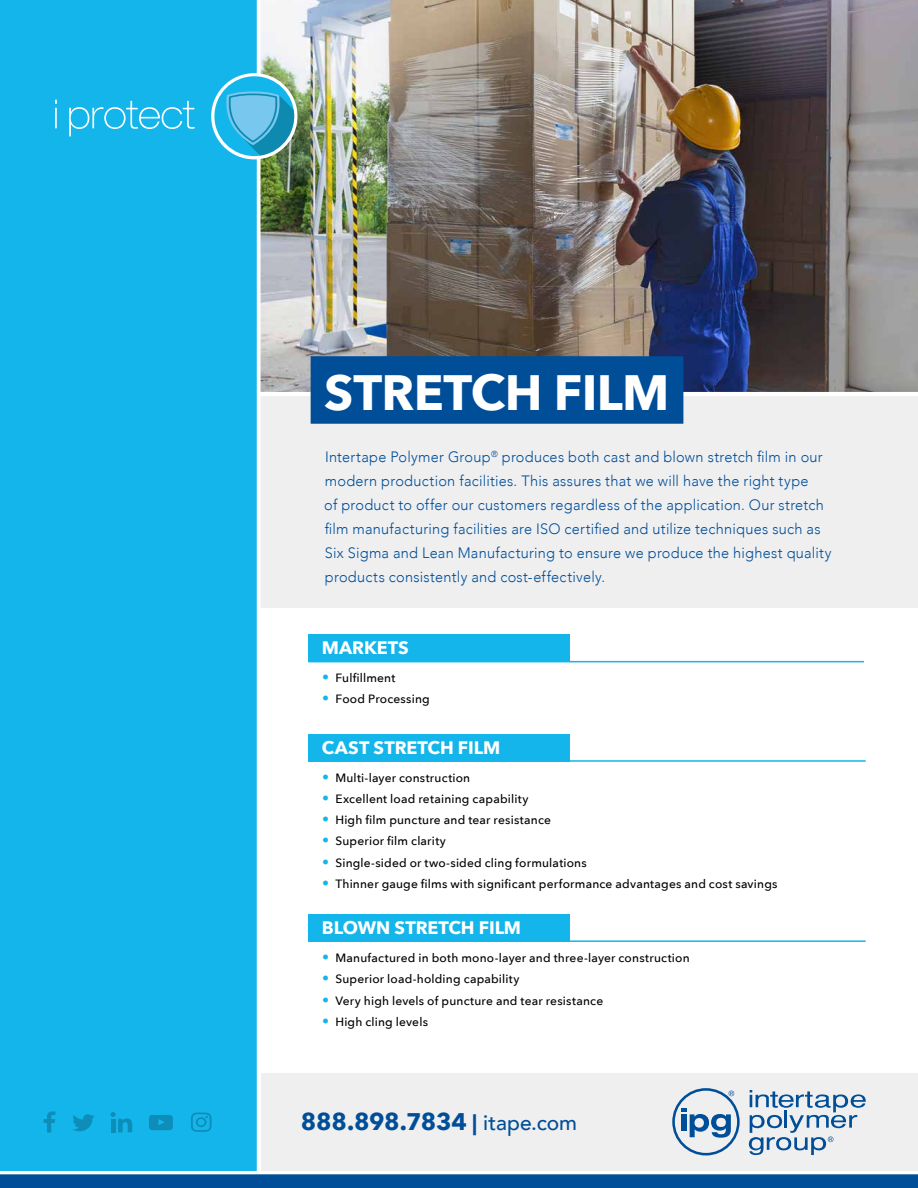
<style>
.page{position:relative;width:918px;height:1188px;background:#fff}
.page>*{position:absolute;margin:0;border:0;box-sizing:border-box;transform-origin:0 0}
.t1{font:700 49.5px "Avenir Next";letter-spacing:-.015em;color:#fff}
.t2{font:700 24px "Avenir Next";letter-spacing:-.01em;color:#004e98}
.t3{font:700 18px "Avenir Next";letter-spacing:-.005em;color:#fff}
.t4{font:300 15px/24px "Avenir";letter-spacing:.015em;color:#004e98}
.t5{font:500 12px "Avenir Next";letter-spacing:.015em;color:#000}
.s1{font-family:"DIN Pro";font-size:15px;color:#13b5ea}
.s2{font-size:21px}
.s3{font-family:"Avenir";font-weight:500;font-size:21px}
</style>
<div class="page">
<img style="left:261px;top:0;width:657px;height:392px">
<div style="left:235px;top:396px;width:683px;height:212px;background:#ededee"></div>
<div style="left:311px;top:356px;width:372px;height:68px;background:#004e98"></div>
<div style="left:261px;top:1073px;width:657px;height:98px;background:#ededee"></div>
<svg style="left:0;top:1174px;width:918px;height:14px"></svg>
<svg style="left:749px;top:1090px;width:117px;height:65px"></svg>
<svg style="left:672px;top:1088px;width:68px;height:67px"></svg>
<div style="left:0;top:0;width:257px;height:1171px;background:#13b5ea"></div>
<svg style="left:44px;top:1111px;width:11px;height:22px"></svg>
<svg style="left:110px;top:1112px;width:22px;height:20px"></svg>
<svg style="left:149px;top:1115px;width:24px;height:15px"></svg>
<svg style="left:73px;top:1114px;width:21px;height:17px"></svg>
<svg style="left:191px;top:1113px;width:21px;height:19px"></svg>
<hr style="left:257px;top:0;width:4px;height:1172px;background:#fff">
<svg style="left:211px;top:73px;width:86px;height:86px"></svg>
<div style="left:214px;top:76px;width:80px;height:80px;background:#13b6ea;border-radius:40px"></div>
<svg style="left:226px;top:91px;width:68px;height:65px"></svg>
<hr style="left:55px;top:108px;width:2px;height:20px;background:#fff">
<svg style="left:69px;top:101px;width:126px;height:35px"></svg>
<hr style="left:308px;top:760px;width:558px;height:2px;background:#13b5ea">
<hr style="left:308px;top:661px;width:556px;height:1px;background:#13b5ea">
<hr style="left:308px;top:940px;width:558px;height:2px;background:#13b5ea">
<div style="left:308px;top:735px;width:262px;height:27px;background:#13b5ea"></div>
<div style="left:308px;top:634px;width:262px;height:28px;background:#13b5ea"></div>
<div style="left:308px;top:915px;width:262px;height:27px;background:#13b5ea"></div>
<h1 class="t1" style="left:324px;top:350px;width:347px">STRETCH FILM</h1>
<p class="t4" style="left:324px;top:444px;width:509px">Intertape Polymer Group<sup>®</sup> produces both cast and blown stretch film in our modern production facilities. This assures that we will have the right type<br>of product to offer our customers regardless of the application. Our stretch film manufacturing facilities are ISO certified and utilize techniques such as Six Sigma and Lean Manufacturing to ensure we produce the highest quality products consistently and cost-effectively.</p>
<h3 class="t3" style="left:322px;top:633px;width:88px">MARKETS</h3>
<p class="t5" style="left:322px;top:667px;width:75px"><span class="s1">•</span> Fulfillment</p>
<p class="t5" style="left:322px;top:688px;width:109px"><span class="s1">•</span> Food Processing</p>
<h3 class="t3" style="left:322px;top:732px;width:180px">CAST STRETCH FILM</h3>
<p class="t5" style="left:322px;top:768px;width:150px"><span class="s1">•</span> Multi-layer construction</p>
<p class="t5" style="left:322px;top:789px;width:208px"><span class="s1">•</span> Excellent load retaining capability</p>
<p class="t5" style="left:322px;top:810px;width:231px"><span class="s1">•</span> High film puncture and tear resistance</p>
<p class="t5" style="left:322px;top:831px;width:126px"><span class="s1">•</span> Superior film clarity</p>
<p class="t5" style="left:322px;top:852px;width:266px"><span class="s1">•</span> Single-sided or two-sided cling formulations</p>
<p class="t5" style="left:322px;top:873px;width:457px"><span class="s1">•</span> Thinner gauge films with significant performance advantages and cost savings</p>
<h3 class="t3" style="left:322px;top:912px;width:201px">BLOWN STRETCH FILM</h3>
<p class="t5" style="left:322px;top:948px;width:369px"><span class="s1">•</span> Manufactured in both mono-layer and three-layer construction</p>
<p class="t5" style="left:322px;top:969px;width:199px"><span class="s1">•</span> Superior load-holding capability</p>
<p class="t5" style="left:322px;top:990px;width:283px"><span class="s1">•</span> Very high levels of puncture and tear resistance</p>
<p class="t5" style="left:322px;top:1011px;width:108px"><span class="s1">•</span> High cling levels</p>
<h2 class="t2" style="left:301px;top:1101px;width:278px">888.898.7834 <span class="s2">|</span> <span class="s3">itape.com</span></h2>
</div>
